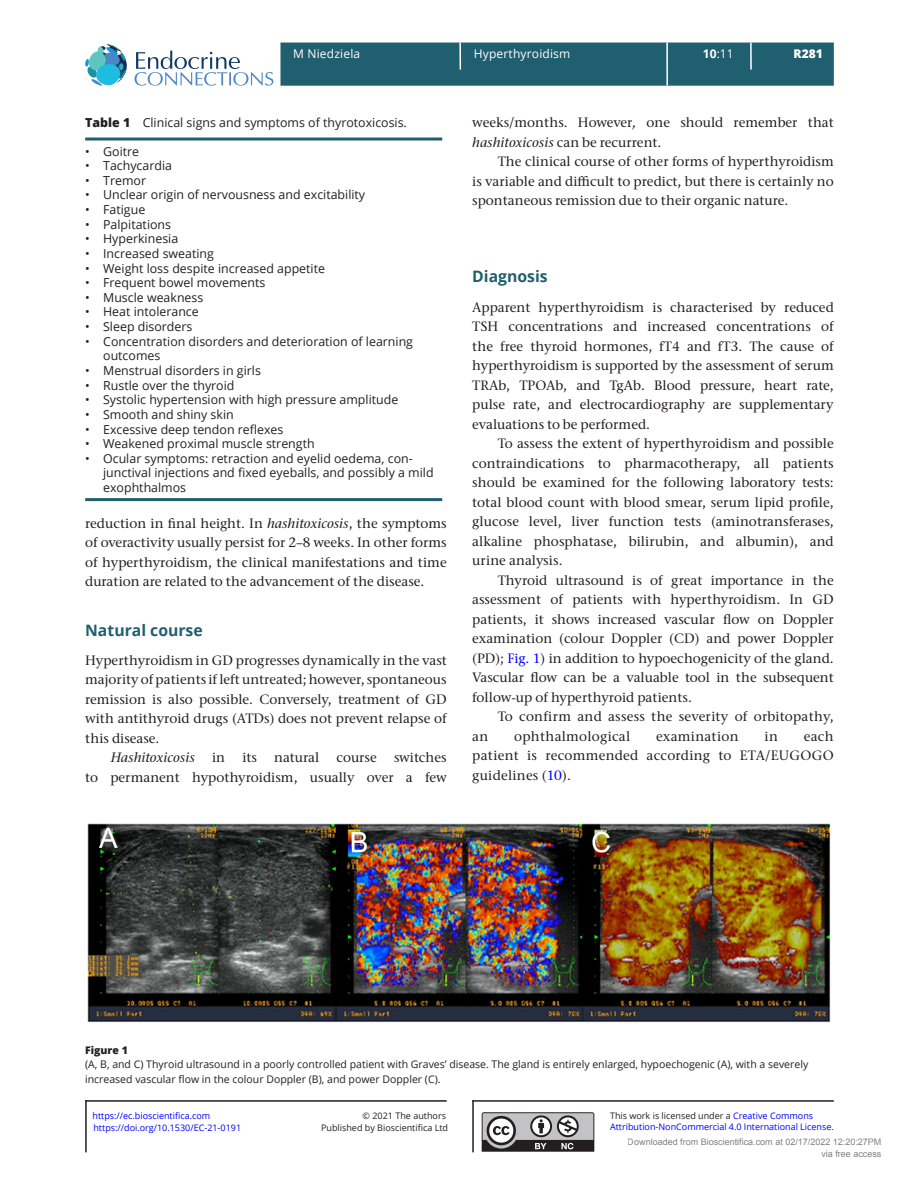
<style>
.page{position:relative;width:919px;height:1187px;background:#fff}
.page>*{position:absolute;margin:0;border:0;box-sizing:border-box;transform-origin:0 0}
.t1{font:700 15.75px "Open Sans";color:#205f6f}
.TXI{font:500 13.5px/19.5px "Stone Serif ITC Pro";color:#231f20;text-align:justify}
.TXT{font:500 13.5px/19.5px "Stone Serif ITC Pro";color:#231f20;text-align:justify}
.TXI-2{font:500 13.5px "Stone Serif ITC Pro";letter-spacing:.02em;color:#231f20}
.TXI-3{font:italic 500 13.5px "Stone Serif ITC Pro";color:#231f20}
.TC{font:12.3px/14.7px "Open Sans";color:#231f20}
.t2{font:12px "Open Sans";letter-spacing:.015em;color:#fff}
.t3{font:800 12px "Open Sans";color:#fff}
.FC{font:10.5px/14.7px "Open Sans";color:#231f20}
.FC-2{font:800 10.5px "Open Sans";color:#231f20}
.t4{font:9px "Open Sans";color:#00f}
.t5{font:9px/11.6px "Open Sans";color:#231f20;text-align:right}
.t6{font:9px/12px "Arial";color:rgb(0 0 0/.5);text-align:right}
.s1{font-weight:700}
.s2{font-weight:800}
.s3{font-style:italic}
.s4{color:#00f}
</style>
<div class="page">
<div style="left:280px;top:43px;width:553px;height:43px;background:#205f6f;border:2px solid #205f6f"></div>
<svg style="left:750px;top:43px;width:1px;height:27px"></svg>
<hr style="left:666px;top:43px;width:2px;height:43px;background:#fff">
<hr style="left:459px;top:43px;width:2px;height:27px;background:#fff">
<svg style="left:134px;top:51px;width:139px;height:35px"></svg>
<svg style="left:85px;top:44px;width:42px;height:42px"></svg>
<hr style="left:85px;top:137px;width:357px;height:3px;background:#205f6f">
<hr style="left:85px;top:498px;width:357px;height:3px;background:#205f6f">
<img style="left:87px;top:823px;width:744px;height:200px">
<svg style="left:481px;top:1112px;width:113px;height:39px;background:#8c8b8c"></svg>
<hr style="left:472px;top:1100px;width:361px;height:1px;background:#231f20">
<hr style="left:472px;top:1100px;width:1px;height:52px;background:#231f20">
<hr style="left:85px;top:1100px;width:361px;height:1px;background:#231f20">
<hr style="left:85px;top:1100px;width:2px;height:52px;background:#231f20">
<p class="t2" style="left:293px;top:46px;width:69px">M Niedziela</p>
<p class="t2" style="left:474px;top:46px;width:98px">Hyperthyroidism</p>
<p class="t2" style="left:703px;top:46px;width:32px"><span class="s1">10</span>:11</p>
<p class="t3" style="left:793px;top:45px;width:31px">R281</p>
<p class="TC" style="left:85px;top:114px;width:323px"><span class="s2">Table 1</span> Clinical signs and symptoms of thyrotoxicosis.</p>
<p class="TC" style="left:85px;top:143px;width:55px">• Goitre</p>
<p class="TC" style="left:85px;top:158px;width:88px">• Tachycardia</p>
<p class="TC" style="left:85px;top:173px;width:62px">• Tremor</p>
<p class="TC" style="left:85px;top:187px;width:281px">• Unclear origin of nervousness and excitability</p>
<p class="TC" style="left:85px;top:202px;width:62px">• Fatigue</p>
<p class="TC" style="left:85px;top:216px;width:87px">• Palpitations</p>
<p class="TC" style="left:85px;top:231px;width:95px">• Hyperkinesia</p>
<p class="TC" style="left:85px;top:246px;width:130px">• Increased sweating</p>
<p class="TC" style="left:85px;top:260px;width:241px">• Weight loss despite increased appetite</p>
<p class="TC" style="left:85px;top:275px;width:182px">• Frequent bowel movements</p>
<p class="TC" style="left:85px;top:290px;width:120px">• Muscle weakness</p>
<p class="TC" style="left:85px;top:304px;width:115px">• Heat intolerance</p>
<p class="TC" style="left:85px;top:319px;width:109px">• Sleep disorders</p>
<p class="TC" style="left:103px;top:333px;width:311px;text-indent:-18px">• Concentration disorders and deterioration of learning outcomes</p>
<p class="TC" style="left:85px;top:363px;width:177px">• Menstrual disorders in girls</p>
<p class="TC" style="left:85px;top:377px;width:151px">• Rustle over the thyroid</p>
<p class="TC" style="left:85px;top:392px;width:314px">• Systolic hypertension with high pressure amplitude</p>
<p class="TC" style="left:85px;top:407px;width:150px">• Smooth and shiny skin</p>
<p class="TC" style="left:85px;top:421px;width:200px">• Excessive deep tendon reflexes</p>
<p class="TC" style="left:85px;top:436px;width:231px">• Weakened proximal muscle strength</p>
<p class="TC" style="left:103px;top:450px;width:332px;text-indent:-18px">• Ocular symptoms: retraction and eyelid oedema, con&shy;junctival injections and fixed eyeballs, and possibly a mild exophthalmos</p>
<p class="TXI" style="left:85px;top:513px;width:363px">reduction in final height. In <span class="s3">hashitoxicosis</span>, the symptoms of overactivity usually persist for 2–8 weeks. In other forms of hyperthyroidism, the clinical manifestations and time duration are related to the advancement of the disease.</p>
<h1 class="t1" style="left:85px;top:618px;width:119px">Natural course</h1>
<p class="TXT" style="left:85px;top:650px;width:363px">Hyperthyroidism in GD progresses dynamically in the vast majority of patients if left untreated; however, spontaneous remission is also possible. Conversely, treatment of GD with antithyroid drugs (ATDs) does not prevent relapse of this disease.</p>
<p class="TXI-3" style="left:111px;top:749px;width:86px">Hashitoxicosis</p>
<p class="TXI" style="left:212px;top:748px;width:15px">in</p>
<p class="TXI" style="left:242px;top:748px;width:16px">its</p>
<p class="TXI" style="left:274px;top:748px;width:47px">natural</p>
<p class="TXI" style="left:336px;top:748px;width:42px">course</p>
<p class="TXI" style="left:85px;top:748px;width:363px;text-align:right">switches<br>to permanent hypothyroidism, usually over a few</p>
<p class="TXI" style="left:472px;top:113px;width:363px">weeks/months. However<span class="s3">,</span> one should remember that <span class="s3">hashitoxicosis</span> can be recurrent.</p>
<p class="TXI" style="left:472px;top:152px;width:363px;text-indent:26px">The clinical course of other forms of hyperthyroidism is variable and difficult to predict, but there is certainly no spontaneous remission due to their organic nature.</p>
<h1 class="t1" style="left:472px;top:265px;width:77px">Diagnosis</h1>
<p class="TXT" style="left:472px;top:297px;width:363px">Apparent hyperthyroidism is characterised by reduced TSH concentrations and increased concentrations of the free thyroid hormones, fT4 and fT3. The cause of hyperthyroidism is supported by the assessment of serum TRAb, TPOAb, and TgAb. Blood pressure, heart rate, pulse rate, and electrocardiography are supplementary evaluations to be performed.</p>
<p class="TXI" style="left:472px;top:434px;width:363px;text-indent:26px">To assess the extent of hyperthyroidism and possible contraindications to pharmacotherapy, all patients should be examined for the following laboratory tests: total blood count with blood smear, serum lipid profile, glucose level, liver function tests (aminotransferases, alkaline phosphatase, bilirubin, and albumin), and urine analysis.</p>
<p class="TXI" style="left:472px;top:570px;width:363px;text-indent:26px">Thyroid ultrasound is of great importance in the assessment of patients with hyperthyroidism. In GD patients, it shows increased vascular flow on Doppler examination (colour Doppler (CD) and power Doppler (PD); <span class="s4">Fig. 1</span>) in addition to hypoechogenicity of the gland.<br>Vascular flow can be a valuable tool in the subsequent follow-up of hyperthyroid patients.</p>
<p class="TXI-2" style="left:497px;top:708px;width:337px">To confirm and assess the severity of orbitopathy,</p>
<p class="TXI" style="left:472px;top:726px;width:17px">an</p>
<p class="TXI-2" style="left:514px;top:728px;width:117px">ophthalmological</p>
<p class="TXI-2" style="left:656px;top:728px;width:84px">examination</p>
<p class="TXI" style="left:764px;top:726px;width:15px">in</p>
<p class="TXI" style="left:472px;top:726px;width:363px;text-indent:331px">each patient is recommended according to ETA/EUGOGO guidelines (<span class="s4">10</span>).</p>
<p class="FC-2" style="left:85px;top:1041px;width:44px">Figure 1</p>
<p class="FC" style="left:85px;top:1056px;width:724px">(A, B, and C) Thyroid ultrasound in a poorly controlled patient with Graves’ disease. The gland is entirely enlarged, hypoechogenic (A), with a severely increased vascular flow in the colour Doppler (B), and power Doppler (C).</p>
<p class="t5" style="left:610px;top:1109px;width:204px">This work is licensed under a <span class="s4">Creative Commons</span></p>
<p class="t4" style="left:93px;top:1121px;width:149px">https://doi.org/10.1530/EC-21-0191</p>
<p class="t4" style="left:610px;top:1120px;width:225px">Attribution-NonCommercial 4.0 International License.</p>
<p class="t4" style="left:92px;top:1109px;width:119px">https://ec.bioscientifica.com</p>
<p class="t5" style="left:321px;top:1109px;width:128px">© 2021 The authors<br>Published by Bioscientifica Ltd</p>
<p class="t6" style="left:627px;top:1135px;width:255px">Downloaded from Bioscientifica.com at 02/17/2022 12:20:27PM via free access</p>
</div>
